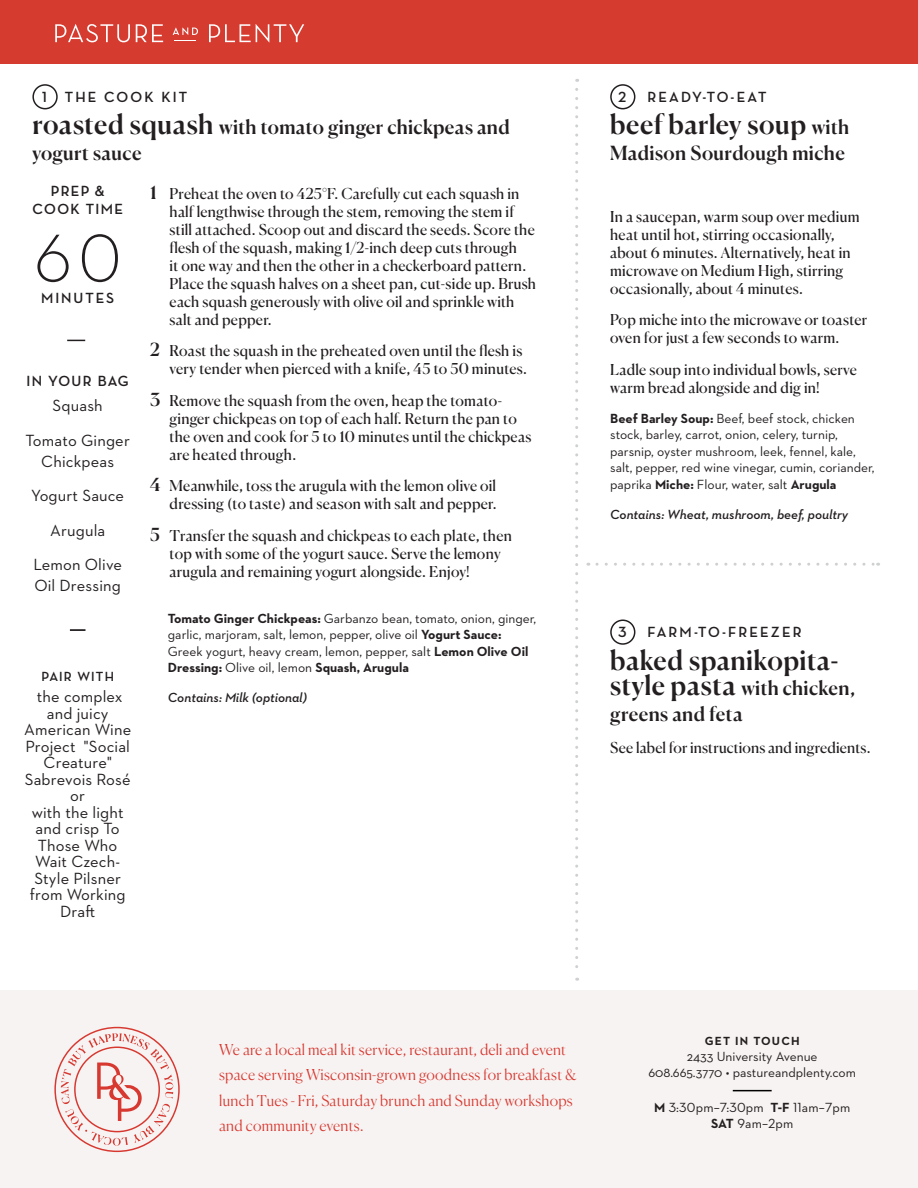
<style>
.page{position:relative;width:918px;height:1188px;background:#fff}
.page>*{position:absolute;margin:0;border:0;box-sizing:border-box;transform-origin:0 0}
.t1{font:300 69px "Neutraface 2 Text";color:#231f20}
.t2{font:500 27px "Canela";letter-spacing:.015em;color:#231f20}
.t3{font:500 19.5px/25.5px "Canela";letter-spacing:.015em;color:#231f20}
.List_of_Ingredients{font:16.5px/16.5px "Neutraface 2 Text";letter-spacing:.01em;color:#231f20;text-align:center}
.t4{font:15px/18px "Canela";letter-spacing:.015em;color:#231f20}
.t5{font:300 15px/25.5px "Canela";letter-spacing:.02em;color:#d73830}
.List_of_Ingredients-2{font:700 15px "Neutraface Display";letter-spacing:.13em;color:#231f20}
.List_of_Ingredients-3{font:700 15px/18px "Neutraface Display";letter-spacing:.09em;color:#231f20;text-align:center}
.List_of_Ingredients-4{font:700 15px "Neutraface Display";letter-spacing:.08em;color:#231f20}
.t6{font:13.5px/16.5px "Neutraface 2 Text";color:#231f20}
.t7{font:italic 600 13.5px "Neutraface 2 Text";color:#231f20}
.List_of_Ingredients-5{font:700 13.5px "Neutraface Display";letter-spacing:.09em;color:#231f20}
.t8{font:700 12px "Neutraface 2 Text";letter-spacing:.1em;color:#231f20}
.s1{font-size:27px}
.s2{font-weight:500;font-size:18px}
.s3{font-weight:700}
.s4{font-size:19.5px}
</style>
<div class="page">
<div style="left:0;top:991px;width:918px;height:197px;background:#f7f3f2"></div>
<div style="left:0;top:0;width:918px;height:64px;background:#d63b30"></div>
<svg style="left:55px;top:24px;width:75px;height:18px"></svg>
<svg style="left:136px;top:24px;width:27px;height:18px"></svg>
<svg style="left:173px;top:27px;width:25px;height:14px"></svg>
<svg style="left:209px;top:24px;width:95px;height:19px"></svg>
<svg style="left:54px;top:1027px;width:126px;height:125px"></svg>
<div style="left:32px;top:84px;width:26px;height:25px;border:2px solid #231f20;border-radius:50%"></div>
<div style="left:610px;top:84px;width:25px;height:25px;border:2px solid #231f20;border-radius:50%"></div>
<div style="left:610px;top:619px;width:25px;height:26px;border:2px solid #231f20;border-radius:50%"></div>
<svg style="left:575px;top:89px;width:3px;height:892px"></svg>
<svg style="left:67px;top:340px;width:18px;height:1px"></svg>
<svg style="left:70px;top:629px;width:16px;height:2px"></svg>
<svg style="left:597px;top:563px;width:282px;height:3px"></svg>
<hr style="left:733px;top:1090px;width:39px;height:1px;background:#000">
<p class="List_of_Ingredients-2" style="left:42px;top:88px;width:6px">1</p>
<p class="List_of_Ingredients-2" style="left:65px;top:89px;width:124px">THE COOK KIT</p>
<p class="t3" style="left:32px;top:113px;width:479px"><span class="s1">roasted squash</span> with tomato ginger chickpeas and yogurt sauce</p>
<p class="List_of_Ingredients-3" style="left:33px;top:183px;width:92px">PREP &amp;<br>COOK TIME</p>
<p class="t1" style="left:34px;top:215px;width:89px">60</p>
<p class="List_of_Ingredients-2" style="left:41px;top:290px;width:75px">MINUTES</p>
<p class="List_of_Ingredients-4" style="left:27px;top:373px;width:104px">IN YOUR BAG</p>
<p class="List_of_Ingredients" style="left:53px;top:397px;width:52px">Squash</p>
<p class="List_of_Ingredients" style="left:26px;top:430px;width:106px;line-height:21px">Tomato Ginger<br>Chickpeas</p>
<p class="List_of_Ingredients" style="left:31px;top:487px;width:94px">Yogurt Sauce</p>
<p class="List_of_Ingredients" style="left:50px;top:522px;width:57px">Arugula</p>
<p class="List_of_Ingredients" style="left:33px;top:554px;width:90px;line-height:21px;text-align:left">Lemon Olive<br>Oil Dressing</p>
<p class="List_of_Ingredients-5" style="left:41px;top:669px;width:74px">PAIR WITH</p>
<p class="List_of_Ingredients" style="left:24px;top:688px;width:109px">the complex and juicy<br>American Wine<br>Project "Social<br>Creature"<br>Sabrevois Rosé or<br>with the light and crisp To<br>Those Who<br>Wait Czech-<br>Style Pilsner from Working<br>Draft</p>
<p class="t4" style="left:170px;top:183px;width:368px;text-indent:-19px"><span class="s2">1</span> Preheat the oven to 425°F. Carefully cut each squash in half lengthwise through the stem, removing the stem if still attached. Scoop out and discard the seeds. Score the flesh of the squash, making 1/2-inch deep cuts through<br>it one way and then the other in a checkerboard pattern.<br>Place the squash halves on a sheet pan, cut-side up. Brush each squash generously with olive oil and sprinkle with salt and pepper.</p>
<p class="t4" style="left:170px;top:341px;width:359px;text-indent:-19px"><span class="s2">2</span> Roast the squash in the preheated oven until the flesh is very tender when pierced with a knife, 45 to 50 minutes.</p>
<p class="t4" style="left:170px;top:390px;width:364px;text-indent:-19px"><span class="s2">3</span> Remove the squash from the oven, heap the tomato&shy;ginger chickpeas on top of each half. Return the pan to the oven and cook for 5 to 10 minutes until the chickpeas are heated through.</p>
<p class="t4" style="left:150px;top:476px;width:348px;text-align:right"><span class="s2">4</span> Meanwhile, toss the arugula with the lemon olive oil dressing (to taste) and season with salt and pepper.</p>
<p class="t4" style="left:170px;top:525px;width:344px;text-indent:-19px"><span class="s2">5</span> Transfer the squash and chickpeas to each plate, then top with some of the yogurt sauce. Serve the lemony arugula and remaining yogurt alongside. Enjoy!</p>
<p class="t6" style="left:168px;top:610px;width:370px"><span class="s3">Tomato Ginger Chickpeas:</span> Garbanzo bean, tomato, onion, ginger, garlic, marjoram, salt, lemon, pepper, olive oil <span class="s3">Yogurt Sauce:<br></span>Greek yogurt, heavy cream, lemon, pepper, salt <span class="s3">Lemon Olive Oil Dressing:</span> Olive oil, lemon <span class="s3">Squash, Arugula</span></p>
<p class="t7" style="left:168px;top:689px;width:140px">Contains: Milk (optional)</p>
<p class="List_of_Ingredients-2" style="left:618px;top:88px;width:10px">2</p>
<p class="List_of_Ingredients-2" style="left:647px;top:89px;width:120px">READY-TO-EAT</p>
<p class="t2" style="left:610px;top:103px;width:240px">beef barley soup <span class="s4">with</span></p>
<p class="t3" style="left:610px;top:138px;width:236px">Madison Sourdough miche</p>
<p class="t4" style="left:610px;top:206px;width:251px">In a saucepan, warm soup over medium heat until hot, stirring occasionally, about 6 minutes. Alternatively, heat in microwave on Medium High, stirring occasionally, about 4 minutes.</p>
<p class="t4" style="left:610px;top:310px;width:258px">Pop miche into the microwave or toaster oven for just a few seconds to warm.</p>
<p class="t4" style="left:610px;top:359px;width:248px">Ladle soup into individual bowls, serve warm bread alongside and dig in!</p>
<p class="t6" style="left:610px;top:410px;width:266px"><span class="s3">Beef Barley Soup:</span> Beef, beef stock, chicken stock, barley, carrot, onion, celery, turnip, parsnip, oyster mushroom, leek, fennel, kale, salt, pepper, red wine vinegar, cumin, coriander, paprika <span class="s3">Miche:</span> Flour, water, salt <span class="s3">Arugula</span></p>
<p class="t7" style="left:610px;top:506px;width:240px">Contains: Wheat, mushroom, beef, poultry</p>
<p class="List_of_Ingredients-2" style="left:618px;top:624px;width:10px">3</p>
<p class="List_of_Ingredients-2" style="left:647px;top:624px;width:156px">FARM-TO-FREEZER</p>
<p class="t2" style="left:610px;top:639px;width:230px">baked spanikopita-</p>
<p class="t3" style="left:610px;top:674px;width:246px"><span class="s1">style pasta</span> with chicken, greens and feta</p>
<p class="t4" style="left:610px;top:737px;width:262px">See label for instructions and ingredients.</p>
<p class="t5" style="left:219px;top:1035px;width:359px">We are a local meal kit service, restaurant, deli and event space serving Wisconsin-grown goodness for breakfast &amp; lunch Tues - Fri, Saturday brunch and Sunday workshops and community events.</p>
<p class="t8" style="left:705px;top:1033px;width:97px">GET IN TOUCH</p>
<p class="t6" style="left:687px;top:1048px;width:132px">2433 University Avenue</p>
<p class="t6" style="left:648px;top:1064px;width:209px">608.665.3770 • pastureandplenty.com</p>
<p class="t6" style="left:654px;top:1099px;width:198px"><span class="s3">M</span> 3:30pm–7:30pm <span class="s3">T-F</span> 11am–7pm</p>
<p class="t6" style="left:711px;top:1115px;width:84px"><span class="s3">SAT</span> 9am–2pm</p>
</div>
